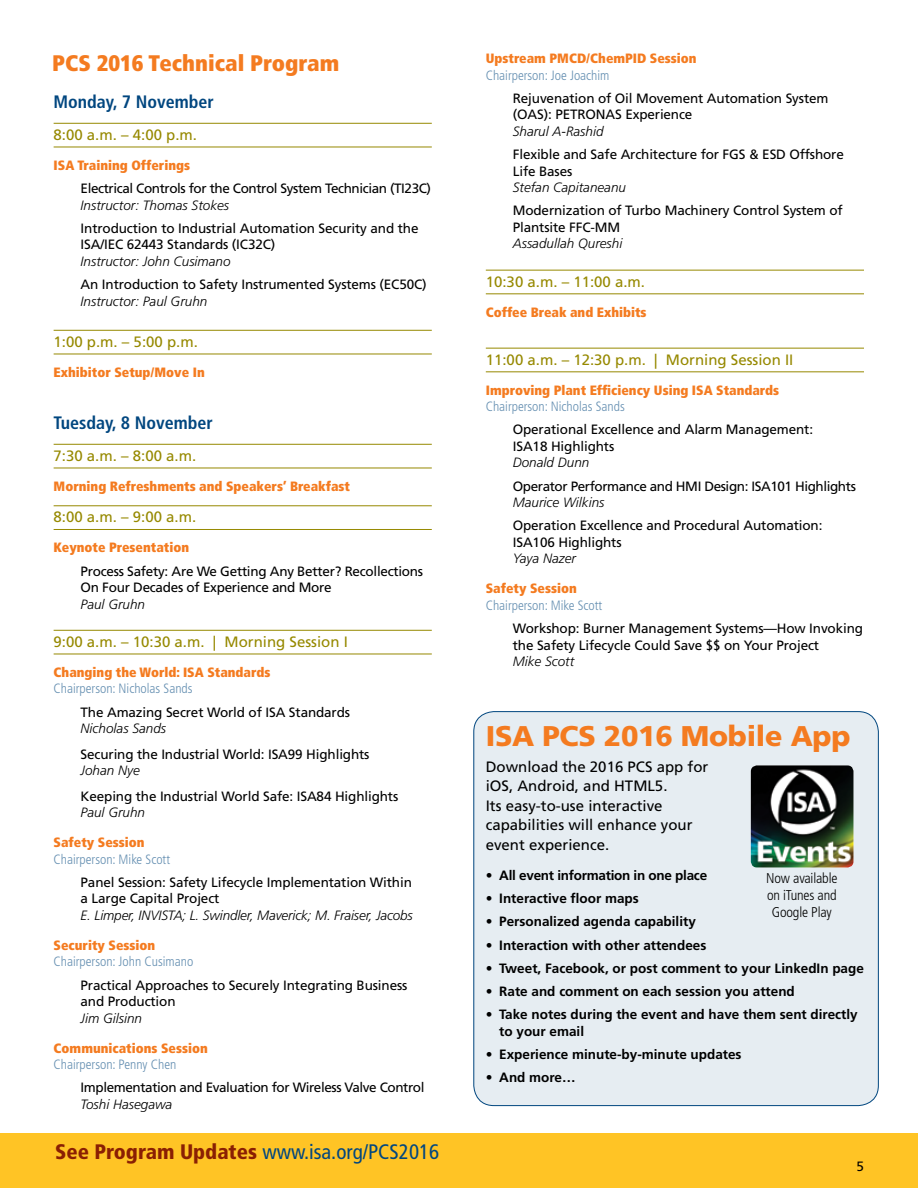
<style>
.page{position:relative;width:918px;height:1188px;background:#fff}
.page>*{position:absolute;margin:0;border:0;box-sizing:border-box;transform-origin:0 0}
.t1{font:900 28.5px "Frutiger";letter-spacing:-.01em;color:#f47b20}
.t2{font:900 condensed 22.5px "Frutiger";color:#f47b20}
.t3{font:condensed 21px "Frutiger";color:#00467f}
.t4{font:700 condensed 18px "Frutiger";color:#00467f}
.t5{font:15px "Frutiger";color:#968900}
.t6{font:15px/19.5px "Frutiger";color:#000}
.t7{font:300 condensed 14.1px/17px "Frutiger";letter-spacing:-.01em;color:#000;text-align:center}
.t8{font:13.5px/16.5px "Frutiger";letter-spacing:-.01em;color:#000}
.t9{font:900 condensed 13.5px "Frutiger";color:#f47b20}
.t10{font:italic 300 13.5px "Frutiger";color:#000}
.t11{font:700 13.5px/16.5px "Frutiger";color:#000}
.t12{font:300 condensed 13.5px "Frutiger";color:#6690b2}
.t13{font:13.5px "Frutiger";letter-spacing:-.03em;color:#000}
.t14{font:700 13.5px "Frutiger";letter-spacing:-.02em;color:#000}
.s1{font-weight:900;color:#8a1f03}
</style>
<div class="page">
<div style="left:0;top:1133px;width:918px;height:55px;background:#ffc425"></div>
<hr style="left:54px;top:123px;width:378px;height:1px;background:#968900">
<hr style="left:54px;top:147px;width:378px;height:1px;background:#968900">
<hr style="left:54px;top:330px;width:378px;height:1px;background:#968900">
<hr style="left:54px;top:354px;width:378px;height:1px;background:#968900">
<hr style="left:54px;top:444px;width:378px;height:1px;background:#968900">
<hr style="left:54px;top:468px;width:378px;height:1px;background:#968900">
<hr style="left:54px;top:505px;width:378px;height:1px;background:#968900">
<hr style="left:54px;top:529px;width:378px;height:1px;background:#968900">
<hr style="left:54px;top:630px;width:378px;height:1px;background:#968900">
<hr style="left:54px;top:654px;width:378px;height:1px;background:#968900">
<hr style="left:486px;top:270px;width:378px;height:1px;background:#968900">
<hr style="left:486px;top:293px;width:378px;height:1px;background:#968900">
<hr style="left:486px;top:348px;width:378px;height:1px;background:#968900">
<hr style="left:486px;top:371px;width:378px;height:1px;background:#968900">
<div style="left:474px;top:712px;width:404px;height:394px;background:#e6edf2;border-radius:20px"></div>
<img style="left:751px;top:765px;width:103px;height:102px">
<h2 class="t2" style="left:52px;top:49px;width:289px">PCS 2016 Technical Program</h2>
<h3 class="t4" style="left:54px;top:91px;width:162px">Monday, 7 November</h3>
<p class="t5" style="left:54px;top:126px;width:145px">8:00 a.m. – 4:00 p.m.</p>
<p class="t9" style="left:54px;top:157px;width:138px">ISA Training Offerings</p>
<p class="t13" style="left:81px;top:180px;width:352px">Electrical Controls for the Control System Technician (TI23C)</p>
<p class="t10" style="left:81px;top:197px;width:150px">Instructor: Thomas Stokes</p>
<p class="t8" style="left:81px;top:220px;width:339px">Introduction to Industrial Automation Security and the<br>ISA/IEC 62443 Standards (IC32C)</p>
<p class="t10" style="left:81px;top:253px;width:152px">Instructor: John Cusimano</p>
<p class="t8" style="left:81px;top:276px;width:348px">An Introduction to Safety Instrumented Systems (EC50C)</p>
<p class="t10" style="left:81px;top:293px;width:128px">Instructor: Paul Gruhn</p>
<p class="t5" style="left:54px;top:333px;width:146px">1:00 p.m. – 5:00 p.m.</p>
<p class="t9" style="left:54px;top:364px;width:153px">Exhibitor Setup/Move In</p>
<h3 class="t4" style="left:54px;top:412px;width:161px">Tuesday, 8 November</h3>
<p class="t5" style="left:54px;top:447px;width:144px">7:30 a.m. – 8:00 a.m.</p>
<p class="t9" style="left:54px;top:478px;width:298px">Morning Refreshments and Speakers’ Breakfast</p>
<p class="t5" style="left:54px;top:508px;width:144px">8:00 a.m. – 9:00 a.m.</p>
<p class="t9" style="left:54px;top:539px;width:137px">Keynote Presentation</p>
<p class="t8" style="left:81px;top:563px;width:344px">Process Safety: Are We Getting Any Better? Recollections<br>On Four Decades of Experience and More</p>
<p class="t10" style="left:81px;top:596px;width:66px">Paul Gruhn</p>
<p class="t5" style="left:54px;top:633px;width:296px">9:00 a.m. – 10:30 a.m. | Morning Session I</p>
<p class="t9" style="left:54px;top:664px;width:218px">Changing the World: ISA Standards</p>
<p class="t12" style="left:54px;top:681px;width:141px">Chairperson: Nicholas Sands</p>
<p class="t8" style="left:81px;top:704px;width:271px">The Amazing Secret World of ISA Standards</p>
<p class="t10" style="left:81px;top:721px;width:87px">Nicholas Sands</p>
<p class="t8" style="left:81px;top:746px;width:290px">Securing the Industrial World: ISA99 Highlights</p>
<p class="t10" style="left:81px;top:763px;width:61px">Johan Nye</p>
<p class="t8" style="left:81px;top:788px;width:319px">Keeping the Industrial World Safe: ISA84 Highlights</p>
<p class="t10" style="left:81px;top:805px;width:66px">Paul Gruhn</p>
<p class="t9" style="left:54px;top:834px;width:93px">Safety Session</p>
<p class="t12" style="left:54px;top:851px;width:118px">Chairperson: Mike Scott</p>
<p class="t8" style="left:81px;top:874px;width:333px">Panel Session: Safety Lifecycle Implementation Within a Large Capital Project</p>
<p class="t10" style="left:81px;top:907px;width:334px">E. Limper, INVISTA; L. Swindler, Maverick; M. Fraiser, Jacobs</p>
<p class="t9" style="left:54px;top:937px;width:103px">Security Session</p>
<p class="t12" style="left:54px;top:954px;width:141px">Chairperson: John Cusimano</p>
<p class="t8" style="left:81px;top:977px;width:328px">Practical Approaches to Securely Integrating Business and Production</p>
<p class="t10" style="left:81px;top:1010px;width:63px">Jim Gilsinn</p>
<p class="t9" style="left:54px;top:1040px;width:156px">Communications Session</p>
<p class="t12" style="left:54px;top:1057px;width:124px">Chairperson: Penny Chen</p>
<p class="t13" style="left:81px;top:1080px;width:345px">Implementation and Evaluation for Wireless Valve Control</p>
<p class="t10" style="left:81px;top:1096px;width:93px">Toshi Hasegawa</p>
<h3 class="t3" style="left:55px;top:1139px;width:386px"><span class="s1">See Program Updates</span> www.isa.org/PCS2016</h3>
<p class="t9" style="left:486px;top:50px;width:212px">Upstream PMCD/ChemPID Session</p>
<p class="t12" style="left:486px;top:67px;width:125px">Chairperson: Joe Joachim</p>
<p class="t8" style="left:513px;top:90px;width:317px">Rejuvenation of Oil Movement Automation System (OAS): PETRONAS Experience</p>
<p class="t10" style="left:513px;top:124px;width:92px">Sharul A-Rashid</p>
<p class="t8" style="left:513px;top:146px;width:333px">Flexible and Safe Architecture for FGS &amp; ESD Offshore<br>Life Bases</p>
<p class="t10" style="left:513px;top:180px;width:115px">Stefan Capitaneanu</p>
<p class="t8" style="left:513px;top:203px;width:331px">Modernization of Turbo Machinery Control System of<br>Plantsite FFC-MM</p>
<p class="t10" style="left:513px;top:236px;width:111px">Assadullah Qureshi</p>
<p class="t5" style="left:486px;top:273px;width:161px">10:30 a.m. – 11:00 a.m.</p>
<p class="t9" style="left:486px;top:304px;width:162px">Coffee Break and Exhibits</p>
<p class="t5" style="left:486px;top:351px;width:309px">11:00 a.m. – 12:30 p.m. | Morning Session II</p>
<p class="t9" style="left:486px;top:382px;width:295px">Improving Plant Efficiency Using ISA Standards</p>
<p class="t12" style="left:486px;top:399px;width:141px">Chairperson: Nicholas Sands</p>
<p class="t8" style="left:513px;top:422px;width:302px">Operational Excellence and Alarm Management:<br>ISA18 Highlights</p>
<p class="t10" style="left:513px;top:455px;width:78px">Donald Dunn</p>
<p class="t13" style="left:513px;top:478px;width:345px">Operator Performance and HMI Design: ISA101 Highlights</p>
<p class="t10" style="left:513px;top:495px;width:93px">Maurice Wilkins</p>
<p class="t8" style="left:513px;top:518px;width:311px">Operation Excellence and Procedural Automation:<br>ISA106 Highlights</p>
<p class="t10" style="left:513px;top:551px;width:65px">Yaya Nazer</p>
<p class="t9" style="left:486px;top:580px;width:93px">Safety Session</p>
<p class="t12" style="left:486px;top:598px;width:118px">Chairperson: Mike Scott</p>
<p class="t8" style="left:513px;top:620px;width:352px">Workshop: Burner Management Systems—How Invoking the Safety Lifecycle Could Save $$ on Your Project</p>
<p class="t10" style="left:513px;top:654px;width:63px">Mike Scott</p>
<h1 class="t1" style="left:486px;top:718px;width:366px">ISA PCS 2016 Mobile App</h1>
<p class="t6" style="left:486px;top:757px;width:224px">Download the 2016 PCS app for iOS, Android, and HTML5.<br>Its easy-to-use interactive capabilities will enhance your event experience.</p>
<p class="t14" style="left:486px;top:867px;width:223px">• All event information in one place</p>
<p class="t11" style="left:486px;top:890px;width:155px">• Interactive floor maps</p>
<p class="t11" style="left:486px;top:913px;width:212px">• Personalized agenda capability</p>
<p class="t11" style="left:486px;top:937px;width:222px">• Interaction with other attendees</p>
<p class="t11" style="left:486px;top:960px;width:380px">• Tweet, Facebook, or post comment to your LinkedIn page</p>
<p class="t11" style="left:486px;top:983px;width:311px">• Rate and comment on each session you attend</p>
<p class="t11" style="left:499px;top:1006px;width:360px;text-indent:-14px">• Take notes during the event and have them sent directly to your email</p>
<p class="t11" style="left:486px;top:1046px;width:257px">• Experience minute-by-minute updates</p>
<p class="t11" style="left:486px;top:1069px;width:91px">• And more…</p>
<p class="t7" style="left:766px;top:869px;width:73px">Now available on iTunes and<br>Google Play</p>
<p class="t8" style="left:856px;top:1158px;width:9px">5</p>
</div>
